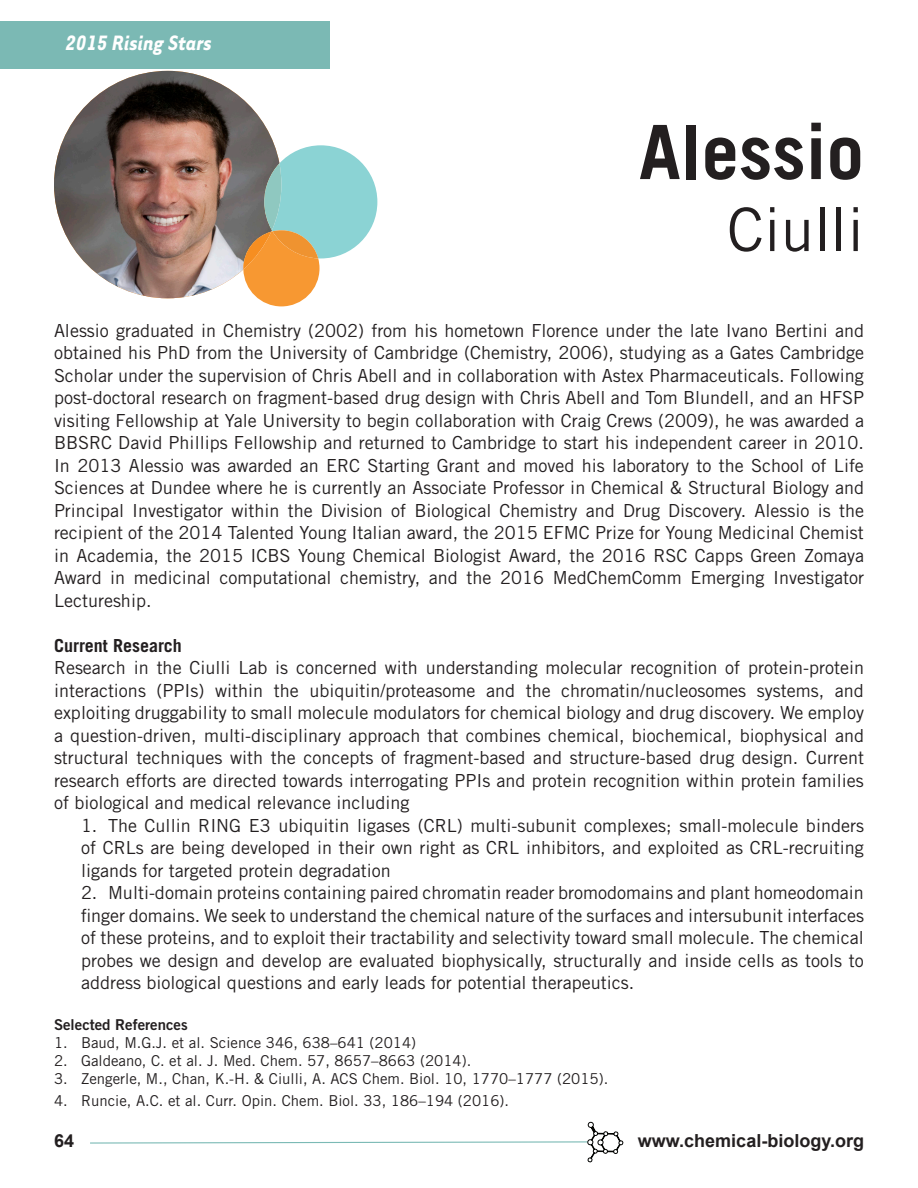
<style>
.page{position:relative;width:918px;height:1188px;background:#fff}
.page>*{position:absolute;margin:0;border:0;box-sizing:border-box;transform-origin:0 0}
.t1{font:700 75px "Trade Gothic LT Std";color:#231f20}
.t2{font:60px "Trade Gothic LT Std";color:#231f20}
.t3{font:italic 700 24px "Tarzana Narrow";color:#fff}
.t4{font:18px/22.5px "Trade Gothic LT Std";color:#231f20;text-align:justify}
.t5{font:700 18px "Arial";color:#231f20}
.t6{font:700 18px "Trade Gothic LT Std";color:#231f20}
.t7{font:15px "Trade Gothic LT Std";color:#231f20}
.t8{font:15px "Trade Gothic LT Std Bd 2";color:#231f20}
</style>
<div class="page">
<svg style="left:90px;top:1121px;width:534px;height:42px"></svg>
<div style="left:0;top:21px;width:329px;height:47px;background:#7bb9b4"></div>
<img style="left:54px;top:71px;width:221px;height:227px">
<svg style="left:243px;top:145px;width:134px;height:161px"></svg>
<p class="t3" style="left:66px;top:27px;width:148px">2015 Rising Stars</p>
<p class="t1" style="left:639px;top:106px;width:226px">Alessio</p>
<p class="t2" style="left:727px;top:193px;width:138px">Ciulli</p>
<p class="t4" style="left:54px;top:319px;width:812px">Alessio graduated in Chemistry (2002) from his hometown Florence under the late Ivano Bertini and obtained his PhD from the University of Cambridge (Chemistry, 2006), studying as a Gates Cambridge Scholar under the supervision of Chris Abell and in collaboration with Astex Pharmaceuticals. Following post-doctoral research on fragment-based drug design with Chris Abell and Tom Blundell, and an HFSP visiting Fellowship at Yale University to begin collaboration with Craig Crews (2009), he was awarded a BBSRC David Phillips Fellowship and returned to Cambridge to start his independent career in 2010.<br>In 2013 Alessio was awarded an ERC Starting Grant and moved his laboratory to the School of Life Sciences at Dundee where he is currently an Associate Professor in Chemical &amp; Structural Biology and Principal Investigator within the Division of Biological Chemistry and Drug Discovery. Alessio is the recipient of the 2014 Talented Young Italian award, the 2015 EFMC Prize for Young Medicinal Chemist in Academia, the 2015 ICBS Young Chemical Biologist Award, the 2016 RSC Capps Green Zomaya Award in medicinal computational chemistry, and the 2016 MedChemComm Emerging Investigator Lectureship.</p>
<p class="t6" style="left:54px;top:635px;width:129px">Current Research</p>
<p class="t4" style="left:54px;top:657px;width:812px">Research in the Ciulli Lab is concerned with understanding molecular recognition of protein-protein interactions (PPIs) within the ubiquitin/proteasome and the chromatin/nucleosomes systems, and exploiting druggability to small molecule modulators for chemical biology and drug discovery. We employ a question-driven, multi-disciplinary approach that combines chemical, biochemical, biophysical and structural techniques with the concepts of fragment-based and structure-based drug design. Current research efforts are directed towards interrogating PPIs and protein recognition within protein families of biological and medical relevance including</p>
<p class="t4" style="left:81px;top:814px;width:785px">1. The Cullin RING E3 ubiquitin ligases (CRL) multi-subunit complexes; small-molecule binders of CRLs are being developed in their own right as CRL inhibitors, and exploited as CRL-recruiting ligands for targeted protein degradation</p>
<p class="t4" style="left:81px;top:882px;width:785px">2. Multi-domain proteins containing paired chromatin reader bromodomains and plant homeodomain finger domains. We seek to understand the chemical nature of the surfaces and intersubunit interfaces of these proteins, and to exploit their tractability and selectivity toward small molecule. The chemical probes we design and develop are evaluated biophysically, structurally and inside cells as tools to address biological questions and early leads for potential therapeutics.</p>
<p class="t8" style="left:54px;top:1015px;width:135px">Selected References</p>
<p class="t7" style="left:54px;top:1034px;width:364px">1. Baud, M.G.J. et al. Science 346, 638–641 (2014)</p>
<p class="t7" style="left:54px;top:1052px;width:419px">2. Galdeano, C. et al. J. Med. Chem. 57, 8657–8663 (2014).</p>
<p class="t7" style="left:54px;top:1070px;width:556px">3. Zengerle, M., Chan, K.-H. &amp; Ciulli, A. ACS Chem. Biol. 10, 1770–1777 (2015).</p>
<p class="t7" style="left:54px;top:1092px;width:457px">4. Runcie, A.C. et al. Curr. Opin. Chem. Biol. 33, 186–194 (2016).</p>
<p class="t5" style="left:54px;top:1128px;width:22px">64</p>
<p class="t5" style="left:638px;top:1128px;width:228px">www.chemical-biology.org</p>
</div>
